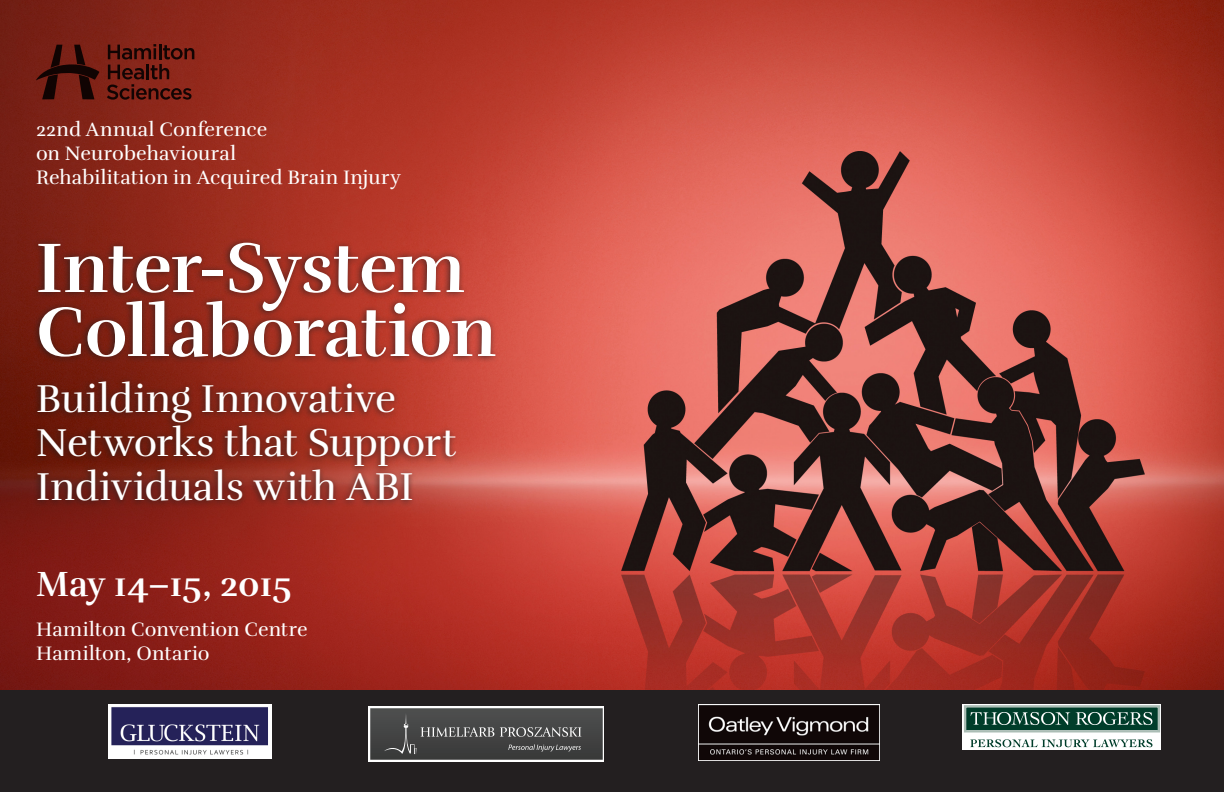
<style>
.page{position:relative;width:1224px;height:792px;background:#fff}
.page>*{position:absolute;margin:0;border:0;box-sizing:border-box;transform-origin:0 0}
.t1{font:700 72px/64px "Rufina";letter-spacing:-.01em;color:#fff}
.t2{font:40px/44px "Rufina";letter-spacing:-.005em;color:#fff}
.t3{font:700 36px "Rufina";letter-spacing:-.015em;color:#fff}
.t4{font:20px/24px "Rufina";letter-spacing:.005em;color:#fff}
</style>
<div class="page">
<img style="left:0;top:0;width:1224px;height:690px">
<div style="left:0;top:690px;width:1224px;height:102px;background:#231f20"></div>
<img style="left:698px;top:704px;width:181px;height:57px">
<div style="left:963px;top:704px;width:198px;height:46px;background:linear-gradient(to right,#fff,#fff)"></div>
<div style="left:963px;top:704px;width:198px;height:43px;background:#fff"></div>
<div style="left:966px;top:708px;width:192px;height:22px;background:#003d2a"></div>
<div style="left:964px;top:705px;width:196px;height:27px;border:2px solid #abbdb5"></div>
<svg style="left:971px;top:712px;width:99px;height:13px"></svg>
<svg style="left:1076px;top:712px;width:76px;height:13px"></svg>
<svg style="left:970px;top:739px;width:182px;height:8px"></svg>
<div style="left:30px;top:238px;width:470px;height:270px;background:#231f20;opacity:.75"></div>
<img style="left:368px;top:706px;width:236px;height:56px">
<svg style="left:384px;top:713px;width:110px;height:41px;background:#4f5050"></svg>
<svg style="left:500px;top:727px;width:81px;height:10px"></svg>
<svg style="left:508px;top:744px;width:73px;height:8px"></svg>
<img style="left:108px;top:704px;width:163px;height:54px">
<div style="left:36px;top:44px;width:158px;height:57px;background:#802317"></div>
<svg style="left:107px;top:44px;width:87px;height:56px"></svg>
<svg style="left:36px;top:45px;width:63px;height:54px"></svg>
<p class="t4" style="left:36px;top:118px;width:367px">22nd Annual Conference<br>on Neurobehavioural<br>Rehabilitation in Acquired Brain Injury</p>
<h1 class="t1" style="left:36px;top:236px;width:462px">Inter-System<br>Collaboration</h1>
<h2 class="t2" style="left:36px;top:377px;width:422px">Building Innovative<br>Networks that Support<br>Individuals with ABI</h2>
<h3 class="t3" style="left:36px;top:562px;width:257px">May 14–15, 2015</h3>
<p class="t4" style="left:36px;top:618px;width:273px">Hamilton Convention Centre<br>Hamilton, Ontario</p>
</div>
